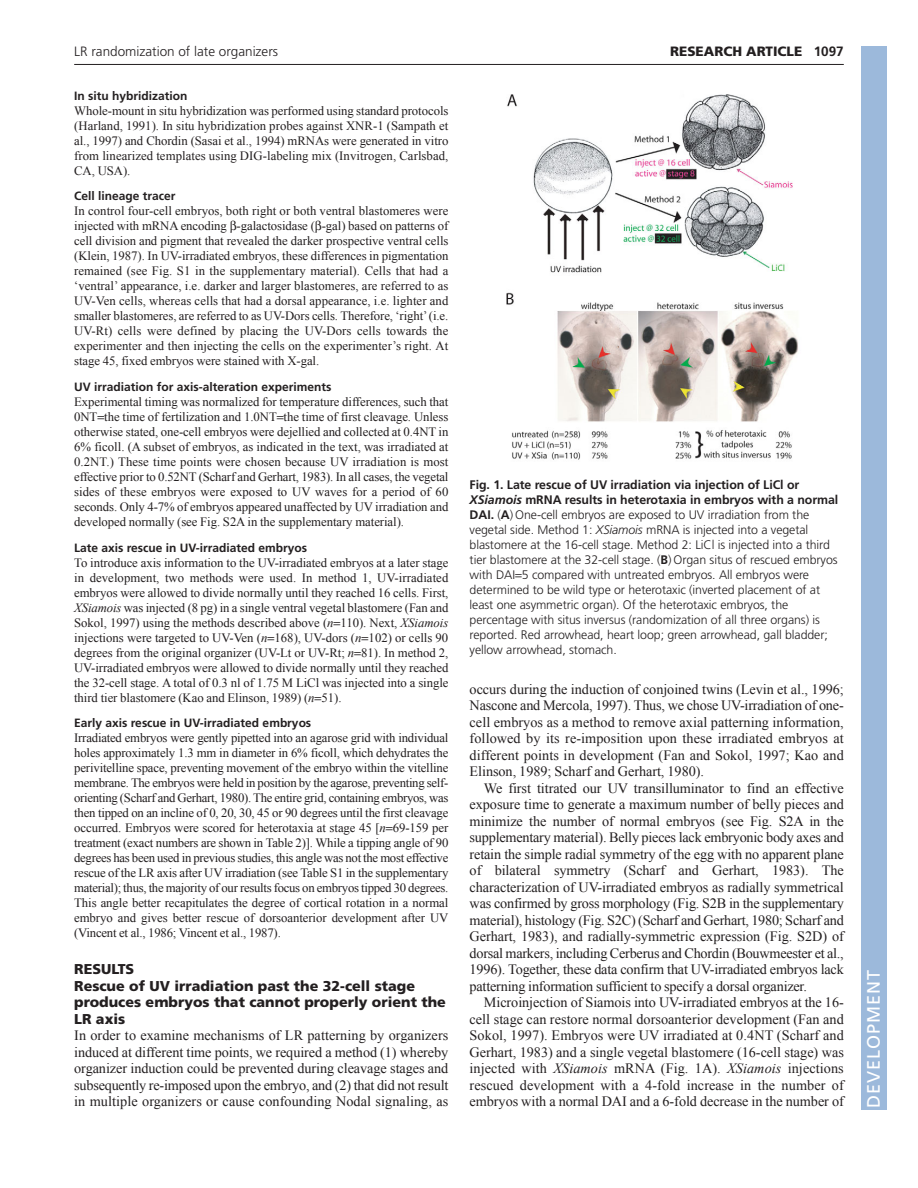
<style>
.page{position:relative;width:918px;height:1188px;background:#fff}
.page>*{position:absolute;margin:0;border:0;box-sizing:border-box;transform-origin:0 0}
.t1{font:18px "Frutiger LT Std";letter-spacing:.055em;color:#fff}
.t2{font:14.25px/16.5px "Times New Roman";letter-spacing:-.005em;color:#231f20;text-align:justify}
.t3{font:900 14.25px/16.5px "Frutiger LT Std";color:#231f20}
.t4{font:300 13.5px "Frutiger LT Std";color:#231f20}
.t5{font:900 13.5px "Frutiger LT Std";color:#231f20}
.t6{font:12.75px/15px "Times New Roman";letter-spacing:-.005em;color:#231f20;text-align:justify}
.t7{font:300 12.3px/15px "Frutiger LT Std";letter-spacing:-.005em;color:#231f20}
.t8{font:700 12px "Frutiger LT Std";color:#231f20}
.s1{font-weight:700}
.s2{font-style:italic}
.s3{font-weight:700;font-style:italic}
</style>
<div class="page">
<hr style="left:74px;top:64px;width:770px;height:1px;background:#231f20">
<img style="left:506px;top:94px;width:292px;height:366px">
<div style="left:861px;top:46px;width:25px;height:1064px;background:#9cb9db"></div>
<p class="t4" style="left:74px;top:46px;width:205px">LR randomization of late organizers</p>
<p class="t5" style="left:670px;top:46px;width:175px">RESEARCH ARTICLE <span class="s1">1097</span></p>
<p class="t8" style="left:74px;top:91px;width:115px">In situ hybridization</p>
<p class="t6" style="left:74px;top:103px;width:376px">Whole-mount in situ hybridization was performed using standard protocols (Harland, 1991). In situ hybridization probes against XNR-1 (Sampath et al., 1997) and Chordin (Sasai et al., 1994) mRNAs were generated in vitro from linearized templates using DIG-labeling mix (Invitrogen, Carlsbad, CA, USA).</p>
<p class="t8" style="left:74px;top:191px;width:103px">Cell lineage tracer</p>
<p class="t6" style="left:74px;top:204px;width:376px">In control four-cell embryos, both right or both ventral blastomeres were injected with mRNA encoding -galactosidase ( -gal) based on patterns of cell division and pigment that revealed the darker prospective ventral cells (Klein, 1987). In UV-irradiated embryos, these differences in pigmentation remained (see Fig. S1 in the supplementary material). Cells that had a ‘ventral’ appearance, i.e. darker and larger blastomeres, are referred to as UV-Ven cells, whereas cells that had a dorsal appearance, i.e. lighter and smaller blastomeres, are referred to as UV-Dors cells. Therefore, ‘right’ (i.e.<br>UV-Rt) cells were defined by placing the UV-Dors cells towards the experimenter and then injecting the cells on the experimenter’s right. At stage 45, fixed embryos were stained with X-gal.</p>
<p class="t8" style="left:74px;top:382px;width:259px">UV irradiation for axis-alteration experiments</p>
<p class="t6" style="left:74px;top:394px;width:376px">Experimental timing was normalized for temperature differences, such that 0NT the time of fertilization and 1.0NT the time of first cleavage. Unless otherwise stated, one-cell embryos were dejellied and collected at 0.4NT in 6% ficoll. (A subset of embryos, as indicated in the text, was irradiated at 0.2NT.) These time points were chosen because UV irradiation is most effective prior to 0.52NT (Scharf and Gerhart, 1983). In all cases, the vegetal sides of these embryos were exposed to UV waves for a period of 60 seconds. Only 4-7% of embryos appeared unaffected by UV irradiation and developed normally (see Fig. S2A in the supplementary material).</p>
<p class="t8" style="left:74px;top:543px;width:235px">Late axis rescue in UV-irradiated embryos</p>
<p class="t6" style="left:74px;top:555px;width:376px">To introduce axis information to the UV-irradiated embryos at a later stage in development, two methods were used. In method 1, UV-irradiated embryos were allowed to divide normally until they reached 16 cells. First, <span class="s2">XSiamois</span> was injected (8 pg) in a single ventral vegetal blastomere (Fan and Sokol, 1997) using the methods described above (<span class="s2">n</span> 110). Next, <span class="s2">XSiamois </span>injections were targeted to UV-Ven (<span class="s2">n</span> 168), UV-dors (<span class="s2">n</span> 102) or cells 90 degrees from the original organizer (UV-Lt or UV-Rt; <span class="s2">n</span> 81). In method 2, UV-irradiated embryos were allowed to divide normally until they reached the 32-cell stage. A total of 0.3 nl of 1.75 M LiCl was injected into a single third tier blastomere (Kao and Elinson, 1989) (<span class="s2">n</span> 51).</p>
<p class="t8" style="left:74px;top:718px;width:239px">Early axis rescue in UV-irradiated embryos</p>
<p class="t6" style="left:74px;top:730px;width:376px">Irradiated embryos were gently pipetted into an agarose grid with individual holes approximately 1.3 mm in diameter in 6% ficoll, which dehydrates the perivitelline space, preventing movement of the embryo within the vitelline membrane. The embryos were held in position by the agarose, preventing self&shy;orienting (Scharf and Gerhart, 1980). The entire grid, containing embryos, was then tipped on an incline of 0, 20, 30, 45 or 90 degrees until the first cleavage occurred. Embryos were scored for heterotaxia at stage 45 [<span class="s2">n</span> 69-159 per treatment (exact numbers are shown in Table 2)]. While a tipping angle of 90 degrees has been used in previous studies, this angle was not the most effective rescue of the LR axis after UV irradiation (see Table S1 in the supplementary material); thus, the majority of our results focus on embryos tipped 30 degrees.<br>This angle better recapitulates the degree of cortical rotation in a normal embryo and gives better rescue of dorsoanterior development after UV (Vincent et al., 1986; Vincent et al., 1987).</p>
<p class="t3" style="left:74px;top:962px;width:373px">RESULTS<br>Rescue of UV irradiation past the 32-cell stage produces embryos that cannot properly orient the<br>LR axis</p>
<p class="t2" style="left:74px;top:1027px;width:376px">In order to examine mechanisms of LR patterning by organizers induced at different time points, we required a method (1) whereby organizer induction could be prevented during cleavage stages and subsequently re-imposed upon the embryo, and (2) that did not result in multiple organizers or cause confounding Nodal signaling, as</p>
<p class="t7" style="left:470px;top:478px;width:370px"><span class="s1">Fig. 1. Late rescue of UV irradiation via injection of LiCl or </span><span class="s3">XSiamois</span> <span class="s1">mRNA results in heterotaxia in embryos with a normal DAI.</span> (<span class="s1">A</span>) One-cell embryos are exposed to UV irradiation from the vegetal side. Method 1: <span class="s2">XSiamois</span> mRNA is injected into a vegetal blastomere at the 16-cell stage. Method 2: LiCl is injected into a third tier blastomere at the 32-cell stage. (<span class="s1">B</span>) Organ situs of rescued embryos with DAI 5 compared with untreated embryos. All embryos were determined to be wild type or heterotaxic (inverted placement of at least one asymmetric organ). Of the heterotaxic embryos, the percentage with situs inversus (randomization of all three organs) is reported. Red arrowhead, heart loop; green arrowhead, gall bladder; yellow arrowhead, stomach.</p>
<p class="t2" style="left:470px;top:681px;width:376px">occurs during the induction of conjoined twins (Levin et al., 1996; Nascone and Mercola, 1997). Thus, we chose UV-irradiation of one&shy;cell embryos as a method to remove axial patterning information, followed by its re-imposition upon these irradiated embryos at different points in development (Fan and Sokol, 1997; Kao and Elinson, 1989; Scharf and Gerhart, 1980).</p>
<p class="t2" style="left:470px;top:780px;width:376px;text-indent:14px">We first titrated our UV transilluminator to find an effective exposure time to generate a maximum number of belly pieces and minimize the number of normal embryos (see Fig. S2A in the supplementary material). Belly pieces lack embryonic body axes and retain the simple radial symmetry of the egg with no apparent plane of bilateral symmetry (Scharf and Gerhart, 1983). The characterization of UV-irradiated embryos as radially symmetrical was confirmed by gross morphology (Fig. S2B in the supplementary material), histology (Fig. S2C) (Scharf and Gerhart, 1980; Scharf and Gerhart, 1983), and radially-symmetric expression (Fig. S2D) of dorsal markers, including Cerberus and Chordin (Bouwmeester et al., 1996). Together, these data confirm that UV-irradiated embryos lack patterning information sufficient to specify a dorsal organizer.</p>
<p class="t2" style="left:470px;top:994px;width:376px;text-indent:14px">Microinjection of Siamois into UV-irradiated embryos at the 16- cell stage can restore normal dorsoanterior development (Fan and Sokol, 1997). Embryos were UV irradiated at 0.4NT (Scharf and Gerhart, 1983) and a single vegetal blastomere (16-cell stage) was injected with <span class="s2">XSiamois</span> mRNA (Fig. 1A). <span class="s2">XSiamois</span> injections rescued development with a 4-fold increase in the number of embryos with a normal DAI and a 6-fold decrease in the number of</p>
<h1 class="t1" style="left:863px;top:1108px;width:140px;rotate:-90deg">DEVELOPMENT</h1>
</div>
